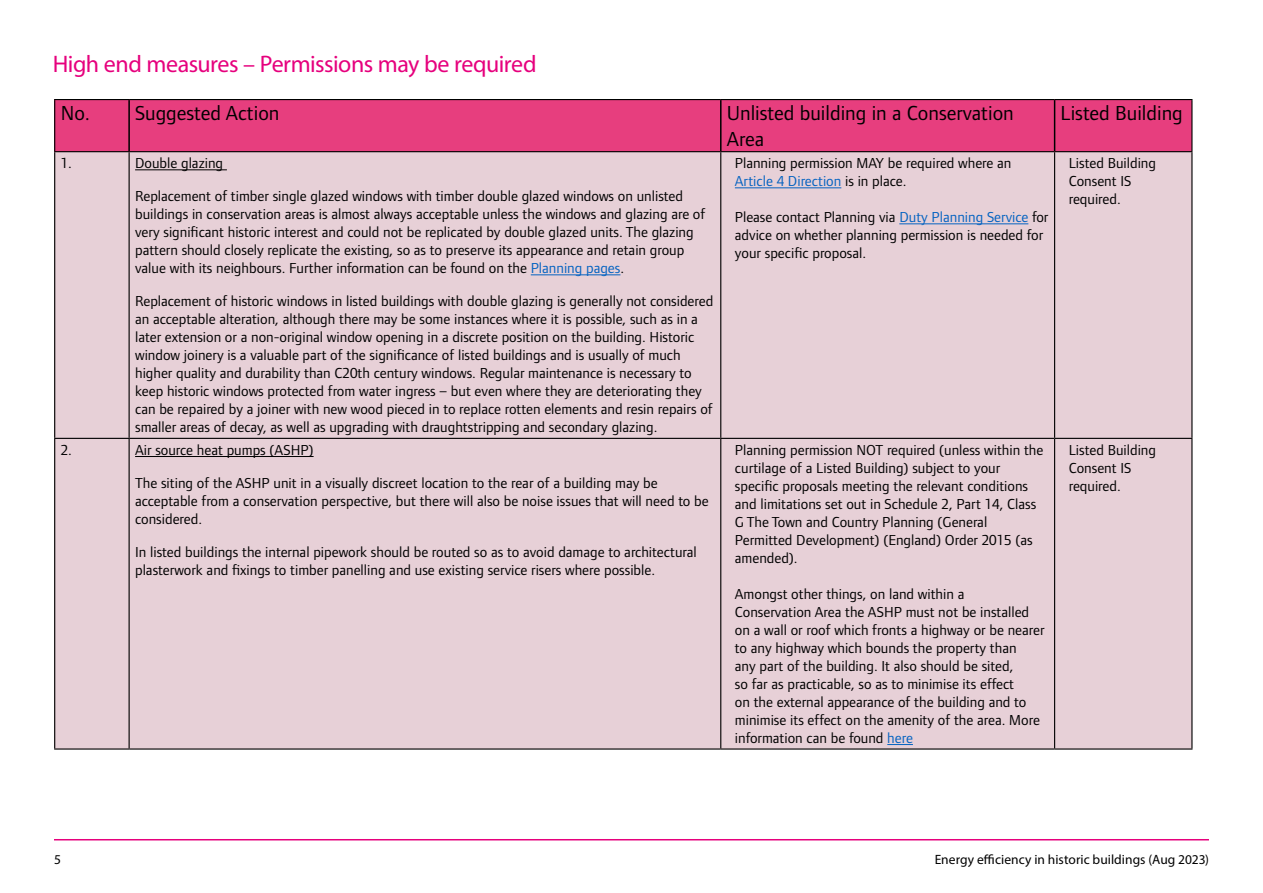
<style>
.page{position:relative;width:1263px;height:893px;background:#fff}
.page>*{position:absolute;margin:0;border:0;box-sizing:border-box;transform-origin:0 0}
.t1{font:24px "Myriad Pro";letter-spacing:-.02em;color:#e6007d}
.t2{font:21px/25.2px "Foundry Form Sans";color:#000}
.t3{font:15px/18px "Foundry Form Sans";color:#000}
.t4{font:13.5px "Myriad Pro";letter-spacing:.005em;color:#000}
.s1{color:#0563c1}
</style>
<div class="page">
<hr style="left:54px;top:839px;width:1155px;height:1px;background:#e6007d">
<div style="left:129px;top:152px;width:592px;height:286px;background:#e7d0d7"></div>
<div style="left:721px;top:152px;width:333px;height:286px;background:#e7d0d7"></div>
<div style="left:129px;top:438px;width:592px;height:311px;background:#e7d0d7"></div>
<div style="left:721px;top:438px;width:333px;height:311px;background:#e7d0d7"></div>
<div style="left:55px;top:100px;width:74px;height:52px;background:#e73e7e"></div>
<div style="left:129px;top:100px;width:592px;height:52px;background:#e73e7e"></div>
<div style="left:721px;top:100px;width:333px;height:52px;background:#e73e7e"></div>
<div style="left:1054px;top:100px;width:138px;height:52px;background:#e73e7e"></div>
<div style="left:55px;top:152px;width:74px;height:286px;background:#e7d0d7"></div>
<div style="left:1054px;top:152px;width:138px;height:286px;background:#e7d0d7"></div>
<div style="left:55px;top:438px;width:74px;height:311px;background:#e7d0d7"></div>
<div style="left:1054px;top:438px;width:138px;height:311px;background:#e7d0d7"></div>
<hr style="left:54px;top:99px;width:75px;height:1px;background:#000">
<hr style="left:54px;top:100px;width:1px;height:51px;background:#000">
<hr style="left:129px;top:99px;width:592px;height:1px;background:#000">
<hr style="left:721px;top:99px;width:333px;height:1px;background:#000">
<hr style="left:1054px;top:99px;width:138px;height:1px;background:#000">
<hr style="left:1191px;top:100px;width:1px;height:51px;background:#000">
<hr style="left:54px;top:748px;width:75px;height:2px;background:#000">
<hr style="left:129px;top:748px;width:592px;height:2px;background:#000">
<hr style="left:721px;top:748px;width:333px;height:2px;background:#000">
<hr style="left:1054px;top:748px;width:138px;height:2px;background:#000">
<hr style="left:128px;top:100px;width:2px;height:51px;background:#000">
<hr style="left:720px;top:100px;width:1px;height:51px;background:#000">
<hr style="left:1054px;top:100px;width:1px;height:51px;background:#000">
<hr style="left:54px;top:151px;width:75px;height:1px;background:#000">
<hr style="left:54px;top:152px;width:1px;height:286px;background:#000">
<hr style="left:129px;top:151px;width:592px;height:1px;background:#000">
<hr style="left:129px;top:152px;width:1px;height:286px;background:#000">
<hr style="left:721px;top:151px;width:333px;height:1px;background:#000">
<hr style="left:720px;top:152px;width:1px;height:286px;background:#000">
<hr style="left:1054px;top:151px;width:138px;height:1px;background:#000">
<hr style="left:1054px;top:152px;width:1px;height:286px;background:#000">
<hr style="left:1191px;top:152px;width:1px;height:286px;background:#000">
<hr style="left:54px;top:438px;width:75px;height:1px;background:#000">
<hr style="left:54px;top:439px;width:1px;height:309px;background:#000">
<hr style="left:129px;top:438px;width:592px;height:1px;background:#000">
<hr style="left:129px;top:439px;width:1px;height:309px;background:#000">
<hr style="left:721px;top:438px;width:333px;height:1px;background:#000">
<hr style="left:720px;top:439px;width:1px;height:309px;background:#000">
<hr style="left:1054px;top:438px;width:138px;height:1px;background:#000">
<hr style="left:1054px;top:439px;width:1px;height:309px;background:#000">
<hr style="left:1191px;top:439px;width:1px;height:309px;background:#000">
<hr style="left:135px;top:169px;width:92px;height:1px;background:#000">
<hr style="left:531px;top:274px;width:89px;height:1px;background:#0563c1">
<hr style="left:735px;top:187px;width:106px;height:1px;background:#0563c1">
<hr style="left:899px;top:223px;width:129px;height:1px;background:#0563c1">
<hr style="left:135px;top:456px;width:179px;height:1px;background:#000">
<svg style="left:887px;top:744px;width:26px;height:1px"></svg>
<p class="t1" style="left:53px;top:49px;width:485px">High end measures – Permissions may be required</p>
<p class="t2" style="left:61px;top:101px;width:31px">No.</p>
<p class="t2" style="left:135px;top:101px;width:146px">Suggested Action</p>
<p class="t2" style="left:727px;top:101px;width:289px">Unlisted building in a Conservation<br>Area</p>
<p class="t2" style="left:1060px;top:101px;width:124px">Listed Building</p>
<p class="t3" style="left:61px;top:154px;width:13px">1.</p>
<p class="t3" style="left:135px;top:154px;width:90px">Double glazing</p>
<p class="t3" style="left:135px;top:187px;width:572px">Replacement of timber single glazed windows with timber double glazed windows on unlisted buildings in conservation areas is almost always acceptable unless the windows and glazing are of very signifcant historic interest and could not be replicated by double glazed units. The glazing pattern should closely replicate the existing, so as to preserve its appearance and retain group value with its neighbours. Further information can be found on the <span class="s1">Planning pages</span>.</p>
<p class="t3" style="left:135px;top:292px;width:580px">Replacement of historic windows in listed buildings with double glazing is generally not considered an acceptable alteration, although there may be some instances where it is possible, such as in a later extension or a non-original window opening in a discrete position on the building. Historic window joinery is a valuable part of the signifcance of listed buildings and is usually of much higher quality and durability than C20th century windows. Regular maintenance is necessary to keep historic windows protected from water ingress – but even where they are deteriorating they can be repaired by a joiner with new wood pieced in to replace rotten elements and resin repairs of smaller areas of decay, as well as upgrading with draughtstripping and secondary glazing.</p>
<p class="t3" style="left:735px;top:154px;width:278px">Planning permission MAY be required where an<br><span class="s1">Article 4 Direction</span> is in place.</p>
<p class="t3" style="left:735px;top:208px;width:315px">Please contact Planning via <span class="s1">Duty Planning Service</span> for advice on whether planning permission is needed for your specifc proposal.</p>
<p class="t3" style="left:1069px;top:154px;width:89px">Listed Building<br>Consent IS required.</p>
<p class="t3" style="left:61px;top:441px;width:13px">2.</p>
<p class="t3" style="left:135px;top:441px;width:180px">Air source heat pumps (ASHP)</p>
<p class="t3" style="left:135px;top:474px;width:575px">The siting of the ASHP unit in a visually discreet location to the rear of a building may be acceptable from a conservation perspective, but there will also be noise issues that will need to be considered.</p>
<p class="t3" style="left:135px;top:543px;width:563px">In listed buildings the internal pipework should be routed so as to avoid damage to architectural plasterwork and fxings to timber panelling and use existing service risers where possible.</p>
<p class="t3" style="left:735px;top:441px;width:310px">Planning permission NOT required (unless within the curtilage of a Listed Building) subject to your specifc proposals meeting the relevant conditions and limitations set out in Schedule 2, Part 14, Class G The Town and Country Planning (General Permitted Development) (England) Order 2015 (as amended).</p>
<p class="t3" style="left:735px;top:585px;width:311px">Amongst other things, on land within a Conservation Area the ASHP must not be installed on a wall or roof which fronts a highway or be nearer to any highway which bounds the property than<br>any part of the building. It also should be sited,<br>so far as practicable, so as to minimise its effect<br>on the external appearance of the building and to minimise its effect on the amenity of the area. More information can be found <span class="s1">here</span></p>
<p class="t3" style="left:1069px;top:441px;width:89px">Listed Building<br>Consent IS required.</p>
<p class="t4" style="left:54px;top:851px;width:8px">5</p>
<p class="t4" style="left:935px;top:851px;width:276px">Energy efciency in historic buildings (Aug 2023)</p>
</div>
